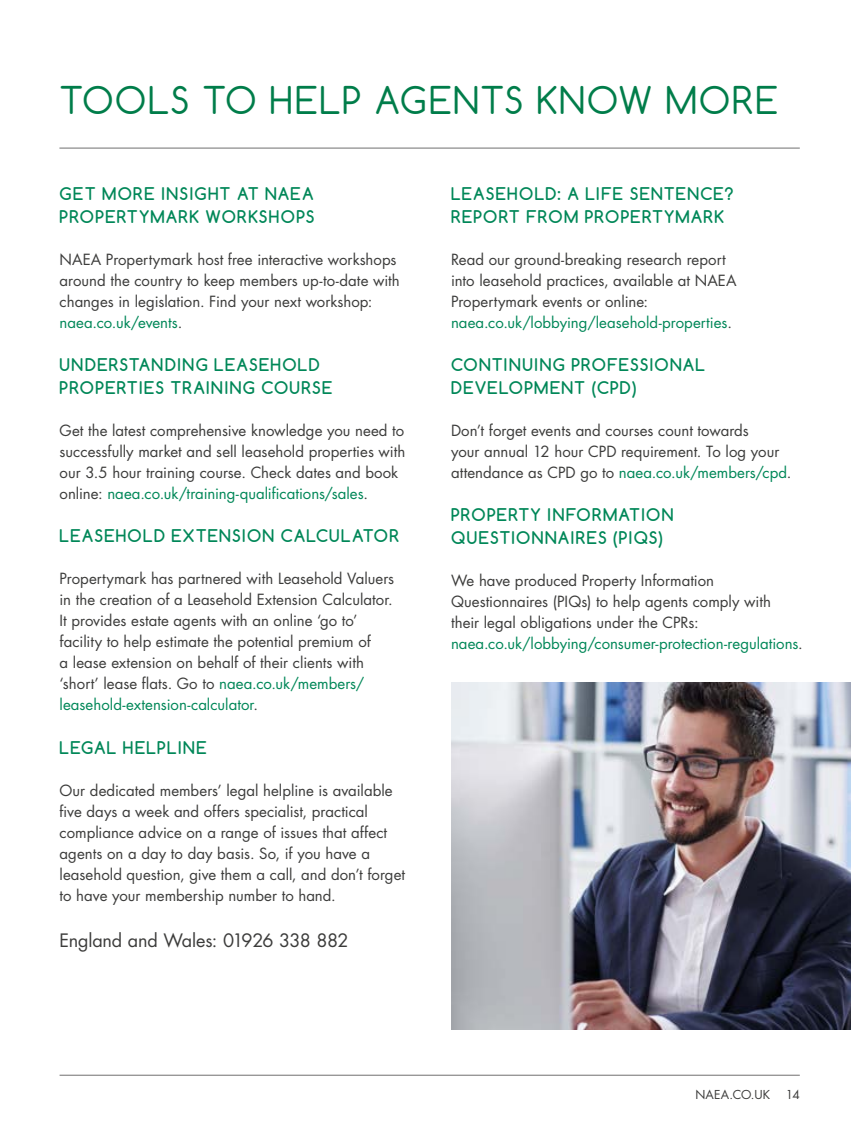
<style>
.page{position:relative;width:851px;height:1127px;background:#fff}
.page>*{position:absolute;margin:0;border:0;box-sizing:border-box;transform-origin:0 0}
.t1{font:36px "Comfortaa";letter-spacing:.045em;color:#007d4a}
.t2{font:18px "Futura Std";letter-spacing:-.015em;color:#3c3c3b}
.t3{font:700 16.5px/22.5px "Comfortaa";letter-spacing:.07em;color:#008758}
.t4{font:15px/21px "Futura Std";color:#3c3c3b}
.t5{font:12px "Futura Std";letter-spacing:.01em;color:#3c3c3b}
.s1{color:#008758}
</style>
<div class="page">
<hr style="left:60px;top:1075px;width:739px;height:1px;background:#706f6f">
<hr style="left:59px;top:148px;width:740px;height:1px;background:#706f6f">
<img style="left:451px;top:682px;width:399px;height:347px">
<h1 class="t1" style="left:60px;top:77px;width:720px">TOOLS TO HELP AGENTS KNOW MORE</h1>
<p class="t3" style="left:60px;top:182px;width:256px">GET MORE INSIGHT AT NAEA<br>PROPERTYMARK WORKSHOPS</p>
<p class="t4" style="left:60px;top:249px;width:342px">NAEA Propertymark host free interactive workshops around the country to keep members up-to-date with changes in legislation. Find your next workshop: <span class="s1">naea.co.uk/events</span>.</p>
<p class="t3" style="left:60px;top:353px;width:274px">UNDERSTANDING LEASEHOLD<br>PROPERTIES TRAINING COURSE</p>
<p class="t4" style="left:60px;top:420px;width:347px">Get the latest comprehensive knowledge you need to successfully market and sell leasehold properties with our 3.5 hour training course. Check dates and book online: <span class="s1">naea.co.uk/training-qualifications/sales</span>.</p>
<p class="t3" style="left:60px;top:524px;width:341px">LEASEHOLD EXTENSION CALCULATOR</p>
<p class="t4" style="left:60px;top:568px;width:336px">Propertymark has partnered with Leasehold Valuers in the creation of a Leasehold Extension Calculator.<br>It provides estate agents with an online ‘go to’ facility to help estimate the potential premium of<br>a lease extension on behalf of their clients with ‘short’ lease flats. Go to <span class="s1">naea.co.uk/members/ leasehold-extension-calculator</span>.</p>
<p class="t3" style="left:60px;top:736px;width:149px">LEGAL HELPLINE</p>
<p class="t4" style="left:60px;top:780px;width:347px">Our dedicated members’ legal helpline is available five days a week and offers specialist, practical compliance advice on a range of issues that affect agents on a day to day basis. So, if you have a leasehold question, give them a call, and don’t forget to have your membership number to hand.</p>
<p class="t2" style="left:60px;top:929px;width:290px">England and Wales: 01926 338 882</p>
<p class="t3" style="left:451px;top:182px;width:284px">LEASEHOLD: A LIFE SENTENCE?<br>REPORT FROM PROPERTYMARK</p>
<p class="t4" style="left:451px;top:249px;width:287px">Read our ground-breaking research report into leasehold practices, available at NAEA Propertymark events or online: <span class="s1">naea.co.uk/lobbying/leasehold-properties</span>.</p>
<p class="t3" style="left:451px;top:353px;width:256px">CONTINUING PROFESSIONAL<br>DEVELOPMENT (CPD)</p>
<p class="t4" style="left:451px;top:420px;width:342px">Don’t forget events and courses count towards<br>your annual 12 hour CPD requirement. To log your attendance as CPD go to <span class="s1">naea.co.uk/members/cpd</span>.</p>
<p class="t3" style="left:451px;top:503px;width:224px">PROPERTY INFORMATION<br>QUESTIONNAIRES (PIQS)</p>
<p class="t4" style="left:451px;top:570px;width:353px">We have produced Property Information Questionnaires (PIQs) to help agents comply with<br>their legal obligations under the CPRs: <span class="s1">naea.co.uk/lobbying/consumer-protection-regulations</span>.</p>
<p class="t5" style="left:695px;top:1087px;width:76px">NAEA.CO.UK</p>
<p class="t5" style="left:785px;top:1087px;width:15px">14</p>
</div>
